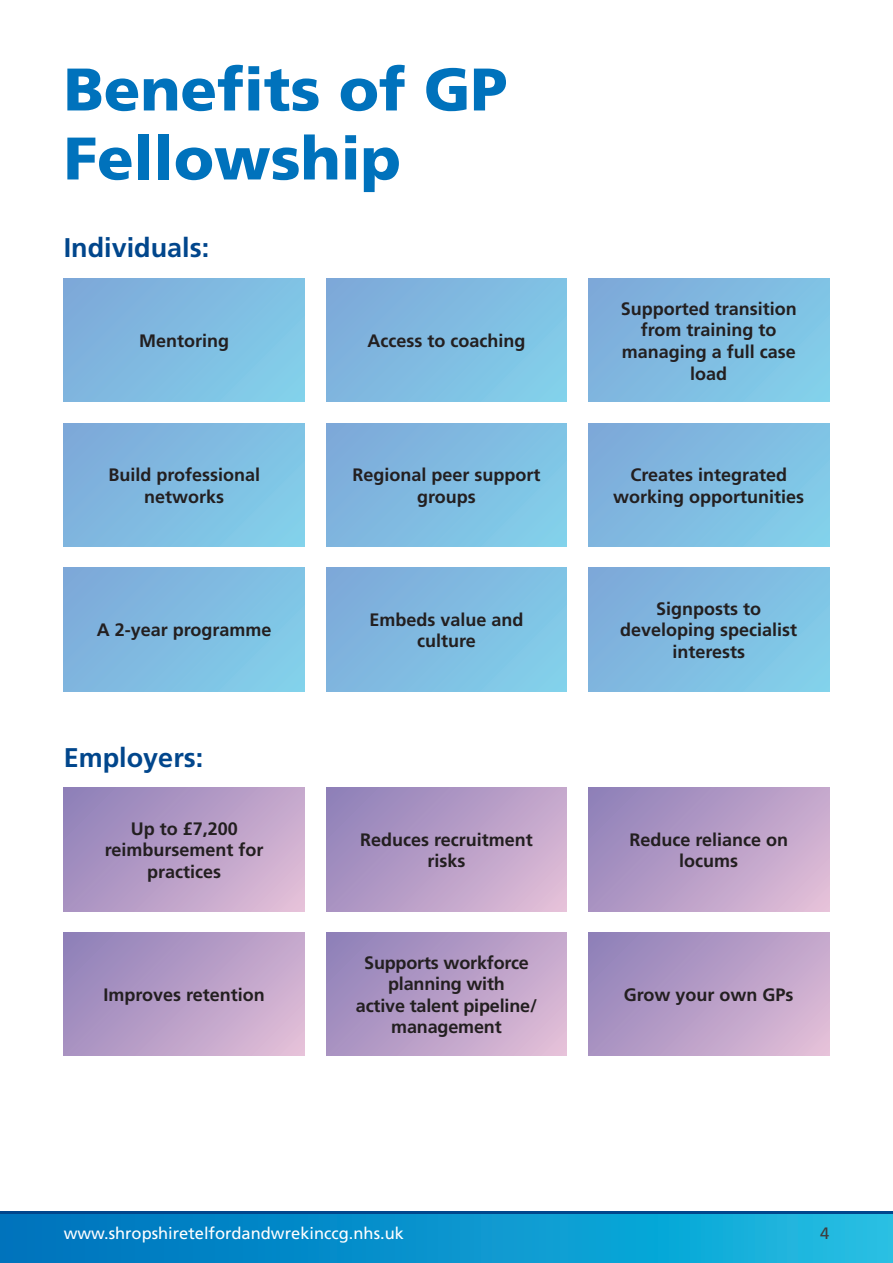
<style>
.page{position:relative;width:893px;height:1263px;background:#fff}
.page>*{position:absolute;margin:0;border:0;box-sizing:border-box;transform-origin:0 0}
.t1{font:900 60px/69px "Frutiger";color:#0072bc}
.t2{font:700 27px "Frutiger";color:#01468c}
.t3{font:700 18px/21.6px "Frutiger";color:#231f20;text-align:center}
.t4{font:16.5px "Frutiger";color:#fff}
.t5{font:16.5px "Frutiger";color:#3e3e3f}
</style>
<div class="page">
<div style="left:64px;top:278px;width:241px;height:124px;background:linear-gradient(to right,#7eaedb,#81cbe8)"></div>
<div style="left:64px;top:423px;width:241px;height:123px;background:linear-gradient(to right,#7eaddb,#81cae8)"></div>
<div style="left:64px;top:568px;width:241px;height:123px;background:linear-gradient(to right,#7faedb,#81cbe8)"></div>
<div style="left:326px;top:278px;width:241px;height:124px;background:linear-gradient(to right,#7eaedb,#81cbe8)"></div>
<div style="left:326px;top:423px;width:241px;height:123px;background:linear-gradient(to right,#7eaddb,#81cae8)"></div>
<div style="left:326px;top:568px;width:241px;height:123px;background:linear-gradient(to right,#7faedb,#81cbe8)"></div>
<div style="left:588px;top:278px;width:241px;height:124px;background:linear-gradient(to right,#7eaedb,#81cbe8)"></div>
<div style="left:588px;top:423px;width:241px;height:123px;background:linear-gradient(to right,#7eaddb,#81cae8)"></div>
<div style="left:588px;top:568px;width:241px;height:123px;background:linear-gradient(to right,#7eaddb,#81cae8)"></div>
<svg style="left:64px;top:788px;width:241px;height:123px"></svg>
<svg style="left:64px;top:932px;width:241px;height:124px"></svg>
<svg style="left:326px;top:788px;width:241px;height:123px"></svg>
<svg style="left:326px;top:932px;width:241px;height:124px"></svg>
<svg style="left:588px;top:788px;width:241px;height:123px"></svg>
<svg style="left:588px;top:932px;width:241px;height:124px"></svg>
<div style="left:0;top:1214px;width:893px;height:49px;background:linear-gradient(to right,#0070bb,#1cbde2)"></div>
<hr style="left:0;top:1211px;width:893px;height:3px;background:#01468c">
<p class="t1" style="left:64px;top:54px;width:445px">Benefits of GP<br>Fellowship</p>
<p class="t2" style="left:64px;top:232px;width:147px">Individuals:</p>
<p class="t3" style="left:139px;top:330px;width:91px">Mentoring</p>
<p class="t3" style="left:108px;top:464px;width:153px">Build professional networks</p>
<p class="t3" style="left:97px;top:619px;width:176px">A 2-year programme</p>
<p class="t2" style="left:64px;top:741px;width:141px">Employers:</p>
<p class="t3" style="left:105px;top:818px;width:160px">Up to £7,200 reimbursement for practices</p>
<p class="t3" style="left:104px;top:984px;width:163px">Improves retention</p>
<p class="t3" style="left:367px;top:330px;width:159px">Access to coaching</p>
<p class="t3" style="left:352px;top:464px;width:190px">Regional peer support groups</p>
<p class="t3" style="left:369px;top:608px;width:156px">Embeds value and culture</p>
<p class="t3" style="left:360px;top:828px;width:174px">Reduces recruitment risks</p>
<p class="t3" style="left:356px;top:951px;width:183px">Supports workforce planning with<br>active talent pipeline/ management</p>
<p class="t3" style="left:621px;top:298px;width:178px">Supported transition from training to managing a full case load</p>
<p class="t3" style="left:613px;top:464px;width:193px">Creates integrated working opportunities</p>
<p class="t3" style="left:620px;top:597px;width:179px">Signposts to developing specialist interests</p>
<p class="t3" style="left:629px;top:828px;width:160px">Reduce reliance on locums</p>
<p class="t3" style="left:624px;top:984px;width:171px">Grow your own GPs</p>
<p class="t4" style="left:64px;top:1224px;width:342px">www.shropshiretelfordandwrekinccg.nhs.uk</p>
<p class="t5" style="left:820px;top:1224px;width:11px">4</p>
</div>
